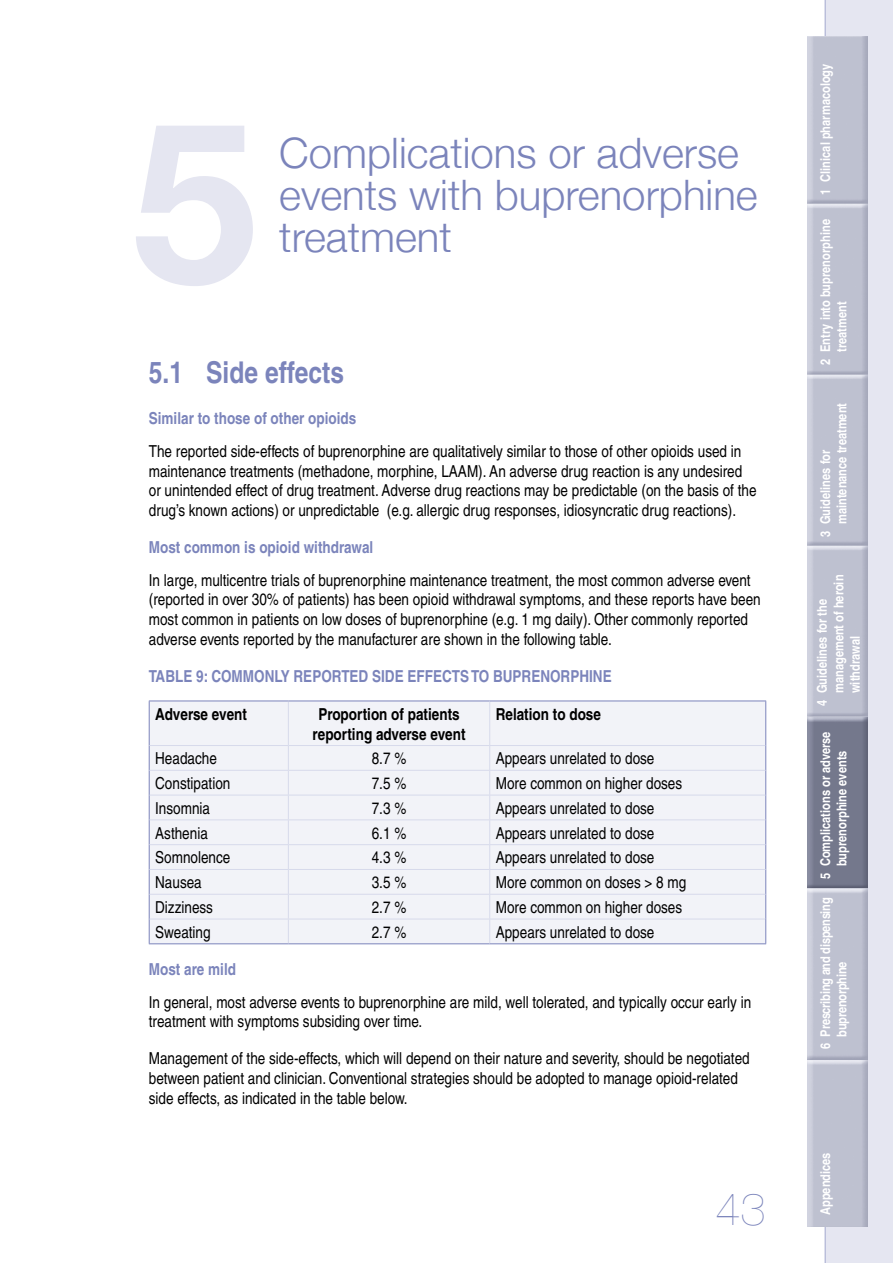
<style>
.page{position:relative;width:893px;height:1263px;background:#fff}
.page>*{position:absolute;margin:0;border:0;box-sizing:border-box;transform-origin:0 0}
.t1{font:700 225px "Helvetica Neue";color:#e5e6f1}
.t2{font:200 45px "Helvetica Neue";color:#7b84bb}
.t3{font:300 42px/42px "Helvetica Neue";color:#7b84bb}
.t4{font:700 condensed 30px "Helvetica LT";color:#7b84bb}
.t5{font:condensed 16.5px/19.8px "Helvetica LT";color:#000}
.t6{font:700 condensed 16.5px "Helvetica LT";color:#7b84bb}
.t7{font:700 condensed 16.5px/19.8px "Helvetica LT";color:#000;text-align:center}
.t8{font:700 condensed 13.5px/16.5px "Helvetica LT";color:#fff}
.t9{font:700 condensed 13.5px/16.5px "Helvetica LT";letter-spacing:-.02em;color:#fff}
</style>
<div class="page">
<svg style="left:825px;top:0;width:68px;height:1263px;background:#e0e1ec"></svg>
<img style="left:808px;top:36px;width:59px;height:339px">
<img style="left:808px;top:375px;width:59px;height:852px">
<img style="left:808px;top:718px;width:59px;height:169px">
<div style="left:150px;top:702px;width:615px;height:241px;background:#f2f3f8"></div>
<hr style="left:149px;top:701px;width:1px;height:44px;background:#7b84bb">
<hr style="left:149px;top:701px;width:139px;height:1px;background:#7b84bb">
<hr style="left:288px;top:701px;width:1px;height:44px;background:#d7daeb">
<hr style="left:288px;top:701px;width:202px;height:1px;background:#7b84bb">
<hr style="left:489px;top:701px;width:1px;height:44px;background:#d7daeb">
<hr style="left:490px;top:701px;width:276px;height:1px;background:#7b84bb">
<hr style="left:765px;top:701px;width:1px;height:44px;background:#7b84bb">
<hr style="left:150px;top:745px;width:138px;height:1px;background:#d7daeb">
<hr style="left:150px;top:770px;width:138px;height:1px;background:#d7daeb">
<hr style="left:150px;top:795px;width:138px;height:1px;background:#d7daeb">
<hr style="left:150px;top:819px;width:138px;height:1px;background:#d7daeb">
<hr style="left:150px;top:844px;width:138px;height:1px;background:#d7daeb">
<hr style="left:150px;top:869px;width:138px;height:1px;background:#d7daeb">
<hr style="left:150px;top:894px;width:138px;height:1px;background:#d7daeb">
<hr style="left:288px;top:745px;width:202px;height:1px;background:#d7daeb">
<hr style="left:288px;top:770px;width:202px;height:1px;background:#d7daeb">
<hr style="left:288px;top:795px;width:202px;height:1px;background:#d7daeb">
<hr style="left:288px;top:819px;width:202px;height:1px;background:#d7daeb">
<hr style="left:288px;top:844px;width:202px;height:1px;background:#d7daeb">
<hr style="left:288px;top:869px;width:202px;height:1px;background:#d7daeb">
<hr style="left:288px;top:894px;width:202px;height:1px;background:#d7daeb">
<hr style="left:490px;top:745px;width:275px;height:1px;background:#d7daeb">
<hr style="left:490px;top:770px;width:275px;height:1px;background:#d7daeb">
<hr style="left:490px;top:795px;width:275px;height:1px;background:#d7daeb">
<hr style="left:490px;top:819px;width:275px;height:1px;background:#d7daeb">
<hr style="left:490px;top:844px;width:275px;height:1px;background:#d7daeb">
<hr style="left:490px;top:869px;width:275px;height:1px;background:#d7daeb">
<hr style="left:490px;top:894px;width:275px;height:1px;background:#d7daeb">
<svg style="left:149px;top:745px;width:1px;height:198px"></svg>
<hr style="left:150px;top:919px;width:138px;height:1px;background:#d7daeb">
<hr style="left:149px;top:943px;width:139px;height:1px;background:#7b84bb">
<svg style="left:288px;top:746px;width:1px;height:197px"></svg>
<hr style="left:288px;top:919px;width:202px;height:1px;background:#d7daeb">
<hr style="left:288px;top:943px;width:202px;height:1px;background:#7b84bb">
<svg style="left:489px;top:746px;width:1px;height:197px"></svg>
<hr style="left:490px;top:919px;width:275px;height:1px;background:#d7daeb">
<svg style="left:765px;top:745px;width:1px;height:198px"></svg>
<hr style="left:490px;top:943px;width:276px;height:1px;background:#7b84bb">
<h1 class="t1" style="left:132px;top:64px;width:127px">5</h1>
<h3 class="t3" style="left:279px;top:131px;width:480px">Complications or adverse events with buprenorphine treatment</h3>
<h3 class="t4" style="left:149px;top:354px;width:197px">5.1 Side effects</h3>
<p class="t6" style="left:149px;top:408px;width:209px">Similar to those of other opioids</p>
<p class="t5" style="left:149px;top:441px;width:609px">The reported side-effects of buprenorphine are qualitatively similar to those of other opioids used in maintenance treatments (methadone, morphine, LAAM). An adverse drug reaction is any undesired or unintended effect of drug treatment. Adverse drug reactions may be predictable (on the basis of the drug’s known actions) or unpredictable (e.g. allergic drug responses, idiosyncratic drug reactions).</p>
<p class="t6" style="left:149px;top:537px;width:226px">Most common is opioid withdrawal</p>
<p class="t5" style="left:149px;top:570px;width:613px">In large, multicentre trials of buprenorphine maintenance treatment, the most common adverse event (reported in over 30% of patients) has been opioid withdrawal symptoms, and these reports have been most common in patients on low doses of buprenorphine (e.g. 1 mg daily). Other commonly reported adverse events reported by the manufacturer are shown in the following table.</p>
<p class="t6" style="left:149px;top:666px;width:464px">TABLE 9: COMMONLY REPORTED SIDE EFFECTSTO BUPRENORPHINE</p>
<p class="t7" style="left:155px;top:704px;width:93px">Adverse event</p>
<p class="t7" style="left:313px;top:704px;width:154px">Proportion of patients reporting adverse event</p>
<p class="t7" style="left:496px;top:704px;width:107px">Relation to dose</p>
<p class="t5" style="left:155px;top:748px;width:63px">Headache</p>
<p class="t5" style="left:372px;top:748px;width:36px">8.7 %</p>
<p class="t5" style="left:496px;top:748px;width:160px">Appears unrelated to dose</p>
<p class="t5" style="left:155px;top:773px;width:77px">Constipation</p>
<p class="t5" style="left:372px;top:773px;width:36px">7.5 %</p>
<p class="t5" style="left:496px;top:773px;width:188px">More common on higher doses</p>
<p class="t5" style="left:155px;top:798px;width:56px">Insomnia</p>
<p class="t5" style="left:372px;top:798px;width:36px">7.3 %</p>
<p class="t5" style="left:496px;top:798px;width:160px">Appears unrelated to dose</p>
<p class="t5" style="left:155px;top:823px;width:54px">Asthenia</p>
<p class="t5" style="left:372px;top:823px;width:36px">6.1 %</p>
<p class="t5" style="left:496px;top:823px;width:160px">Appears unrelated to dose</p>
<p class="t5" style="left:155px;top:848px;width:77px">Somnolence</p>
<p class="t5" style="left:372px;top:848px;width:36px">4.3 %</p>
<p class="t5" style="left:496px;top:848px;width:160px">Appears unrelated to dose</p>
<p class="t5" style="left:155px;top:872px;width:48px">Nausea</p>
<p class="t5" style="left:372px;top:872px;width:36px">3.5 %</p>
<p class="t5" style="left:496px;top:872px;width:192px">More common on doses &gt; 8 mg</p>
<p class="t5" style="left:155px;top:897px;width:59px">Dizziness</p>
<p class="t5" style="left:372px;top:897px;width:36px">2.7 %</p>
<p class="t5" style="left:496px;top:897px;width:188px">More common on higher doses</p>
<p class="t5" style="left:155px;top:922px;width:57px">Sweating</p>
<p class="t5" style="left:372px;top:922px;width:36px">2.7 %</p>
<p class="t5" style="left:496px;top:922px;width:160px">Appears unrelated to dose</p>
<p class="t6" style="left:149px;top:959px;width:89px">Most are mild</p>
<p class="t5" style="left:149px;top:992px;width:604px">In general, most adverse events to buprenorphine are mild, well tolerated, and typically occur early in treatment with symptoms subsiding over time.</p>
<p class="t5" style="left:149px;top:1048px;width:602px">Management of the side-effects, which will depend on their nature and severity, should be negotiated between patient and clinician. Conventional strategies should be adopted to manage opioid-related side effects, as indicated in the table below.</p>
<h2 class="t2" style="left:715px;top:1183px;width:25px">43</h2>
<p class="t8" style="left:817px;top:195px;width:132px;rotate:-90deg">1 Clinical pharmacology</p>
<p class="t8" style="left:817px;top:352px;width:134px;text-indent:-13px;rotate:-90deg">2 Entry into buprenorphine treatment</p>
<p class="t8" style="left:817px;top:524px;width:123px;text-indent:-13px;rotate:-90deg">3 Guidelines for maintenance treatment</p>
<p class="t8" style="left:814px;top:693px;width:120px;text-indent:-13px;rotate:-90deg">4 Guidelines for the management of heroin withdrawal</p>
<p class="t8" style="left:817px;top:879px;width:149px;text-align:center;rotate:-90deg">5 Complications or adverse buprenorphine events</p>
<p class="t9" style="left:817px;top:1036px;width:141px;text-indent:-13px;rotate:-90deg">6 Prescribing and dispensing buprenorphine</p>
<p class="t8" style="left:817px;top:1215px;width:64px;rotate:-90deg">Appendices</p>
</div>
